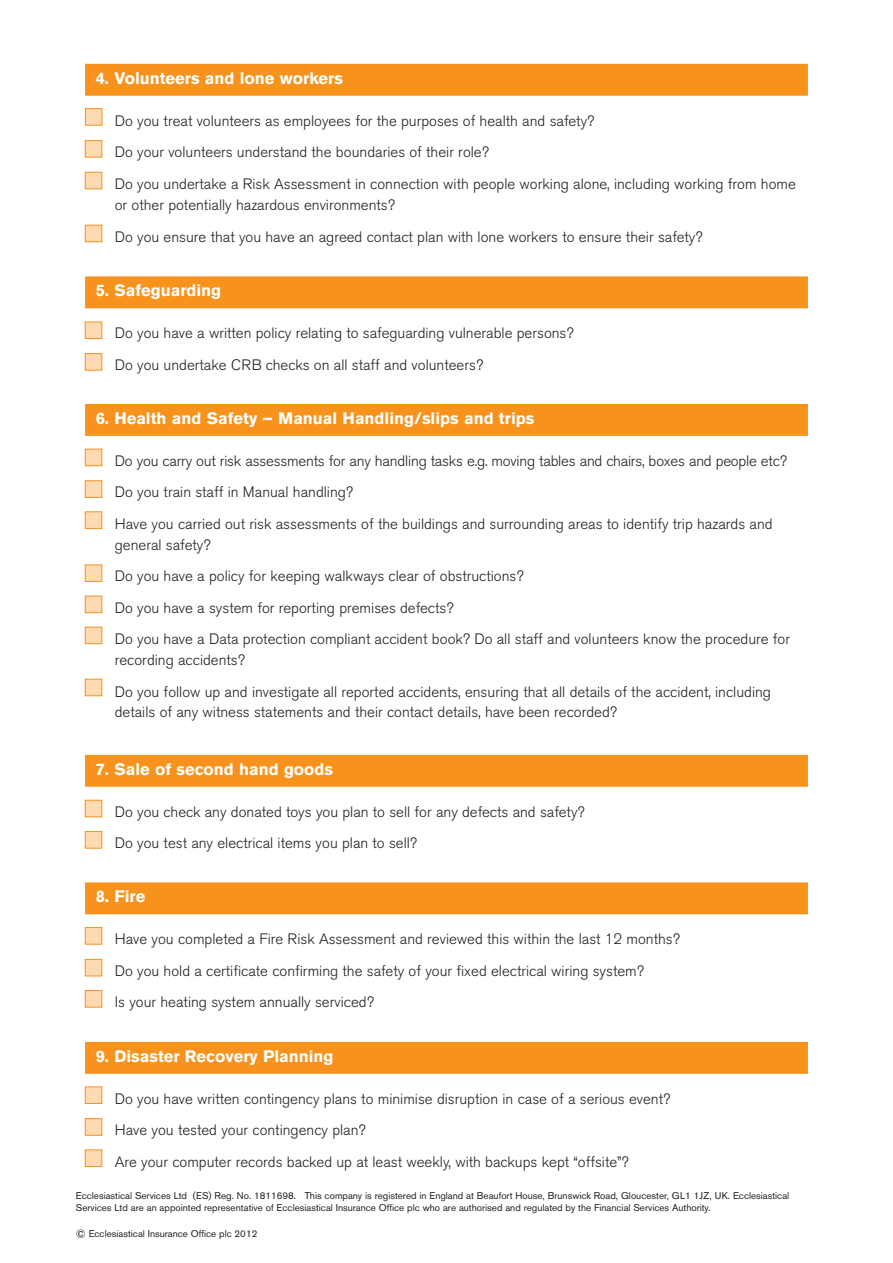
<style>
.page{position:relative;width:893px;height:1263px;background:#fff}
.page>*{position:absolute;margin:0;border:0;box-sizing:border-box;transform-origin:0 0}
.t1{font:700 16.5px "Akzidenz Grotesk BQ";color:#fff}
.t2{font:300 15px/31.5px "Akzidenz Grotesk BQ";color:#231f20}
.t3{font:9.75px/11.7px "Akzidenz Grotesk BQ";color:#231f20}
.s1{font-size:12px}
</style>
<div class="page">
<div style="left:85px;top:64px;width:723px;height:32px;background:#f7931d"></div>
<div style="left:85px;top:276px;width:723px;height:32px;background:#f7931d"></div>
<div style="left:85px;top:404px;width:723px;height:32px;background:#f7931d"></div>
<div style="left:85px;top:755px;width:723px;height:32px;background:#f7931d"></div>
<div style="left:85px;top:882px;width:723px;height:32px;background:#f7931d"></div>
<div style="left:85px;top:1042px;width:723px;height:32px;background:#f7931d"></div>
<div style="left:86px;top:109px;width:16px;height:16px;background:#fedab3"></div>
<div style="left:85px;top:108px;width:17px;height:17px;border:1px solid #f7931d"></div>
<div style="left:85px;top:141px;width:17px;height:16px;background:#fedab3"></div>
<div style="left:85px;top:140px;width:17px;height:17px;border:1px solid #f7931d"></div>
<div style="left:85px;top:172px;width:17px;height:17px;background:#fedab3"></div>
<div style="left:85px;top:172px;width:17px;height:17px;border:1px solid #f7931d"></div>
<div style="left:85px;top:225px;width:17px;height:17px;background:#fedab3"></div>
<div style="left:85px;top:225px;width:17px;height:17px;border:1px solid #f7931d"></div>
<div style="left:85px;top:322px;width:17px;height:16px;background:#fedab3"></div>
<div style="left:85px;top:322px;width:17px;height:17px;border:1px solid #f7931d"></div>
<div style="left:85px;top:354px;width:17px;height:16px;background:#fedab3"></div>
<div style="left:85px;top:353px;width:17px;height:17px;border:1px solid #f7931d"></div>
<div style="left:85px;top:449px;width:17px;height:16px;background:#fedab3"></div>
<div style="left:85px;top:449px;width:17px;height:17px;border:1px solid #f7931d"></div>
<div style="left:85px;top:481px;width:17px;height:16px;background:#fedab3"></div>
<div style="left:85px;top:480px;width:17px;height:17px;border:1px solid #f7931d"></div>
<div style="left:85px;top:512px;width:17px;height:16px;background:#fedab3"></div>
<div style="left:85px;top:512px;width:17px;height:17px;border:1px solid #f7931d"></div>
<div style="left:85px;top:565px;width:17px;height:16px;background:#fedab3"></div>
<div style="left:85px;top:565px;width:17px;height:17px;border:1px solid #f7931d"></div>
<div style="left:85px;top:596px;width:17px;height:16px;background:#fedab3"></div>
<div style="left:85px;top:596px;width:17px;height:17px;border:1px solid #f7931d"></div>
<div style="left:85px;top:627px;width:17px;height:16px;background:#fedab3"></div>
<div style="left:85px;top:627px;width:17px;height:17px;border:1px solid #f7931d"></div>
<div style="left:85px;top:679px;width:17px;height:17px;background:#fedab3"></div>
<div style="left:85px;top:679px;width:17px;height:17px;border:1px solid #f7931d"></div>
<div style="left:85px;top:800px;width:17px;height:17px;background:#fedab3"></div>
<div style="left:85px;top:800px;width:17px;height:17px;border:1px solid #f7931d"></div>
<div style="left:85px;top:832px;width:17px;height:16px;background:#fedab3"></div>
<div style="left:85px;top:831px;width:17px;height:17px;border:1px solid #f7931d"></div>
<div style="left:85px;top:928px;width:17px;height:16px;background:#fedab3"></div>
<div style="left:85px;top:927px;width:17px;height:17px;border:1px solid #f7931d"></div>
<div style="left:85px;top:959px;width:17px;height:17px;background:#fedab3"></div>
<div style="left:85px;top:959px;width:17px;height:17px;border:1px solid #f7931d"></div>
<div style="left:85px;top:991px;width:17px;height:16px;background:#fedab3"></div>
<div style="left:85px;top:990px;width:17px;height:17px;border:1px solid #f7931d"></div>
<div style="left:85px;top:1087px;width:17px;height:16px;background:#fedab3"></div>
<div style="left:85px;top:1087px;width:17px;height:17px;border:1px solid #f7931d"></div>
<div style="left:85px;top:1119px;width:17px;height:16px;background:#fedab3"></div>
<div style="left:85px;top:1118px;width:17px;height:17px;border:1px solid #f7931d"></div>
<div style="left:85px;top:1150px;width:17px;height:16px;background:#fedab3"></div>
<div style="left:85px;top:1150px;width:17px;height:17px;border:1px solid #f7931d"></div>
<p class="t1" style="left:96px;top:71px;width:249px">4. Volunteers and lone workers</p>
<p class="t2" style="left:115px;top:106px;width:683px">Do you treat volunteers as employees for the purposes of health and safety?<br>Do your volunteers understand the boundaries of their role?<br>Do you undertake a Risk Assessment in connection with people working alone, including working from home</p>
<p class="t2" style="left:115px;top:190px;width:589px">or other potentially hazardous environments?<br>Do you ensure that you have an agreed contact plan with lone workers to ensure their safety?</p>
<p class="t1" style="left:96px;top:284px;width:127px">5. Safeguarding</p>
<p class="t2" style="left:115px;top:319px;width:460px">Do you have a written policy relating to safeguarding vulnerable persons?<br>Do you undertake CRB checks on all staff and volunteers?</p>
<p class="t1" style="left:96px;top:411px;width:440px">6. Health and Safety – Manual Handling/slips and trips</p>
<p class="t2" style="left:115px;top:446px;width:674px">Do you carry out risk assessments for any handling tasks e.g. moving tables and chairs, boxes and people etc?<br>Do you train staff in Manual handling?<br>Have you carried out risk assessments of the buildings and surrounding areas to identify trip hazards and</p>
<p class="t2" style="left:115px;top:530px;width:677px">general safety?<br>Do you have a policy for keeping walkways clear of obstructions?<br>Do you have a system for reporting premises defects?<br>Do you have a Data protection compliant accident book? Do all staff and volunteers know the procedure for</p>
<p class="t2" style="left:115px;top:645px;width:658px">recording accidents?<br>Do you follow up and investigate all reported accidents, ensuring that all details of the accident, including</p>
<p class="t2" style="left:115px;top:698px;width:504px">details of any witness statements and their contact details, have been recorded?</p>
<p class="t1" style="left:96px;top:762px;width:239px">7. Sale of second hand goods</p>
<p class="t2" style="left:115px;top:797px;width:471px">Do you check any donated toys you plan to sell for any defects and safety?<br>Do you test any electrical items you plan to sell?</p>
<p class="t1" style="left:96px;top:890px;width:51px">8. Fire</p>
<p class="t2" style="left:115px;top:924px;width:567px">Have you completed a Fire Risk Assessment and reviewed this within the last 12 months?<br>Do you hold a certificate confirming the safety of your fixed electrical wiring system?<br>Is your heating system annually serviced?</p>
<p class="t1" style="left:96px;top:1049px;width:239px">9. Disaster Recovery Planning</p>
<p class="t2" style="left:115px;top:1084px;width:557px">Do you have written contingency plans to minimise disruption in case of a serious event?<br>Have you tested your contingency plan?<br>Are your computer records backed up at least weekly, with backups kept “offsite”?</p>
<p class="t3" style="left:76px;top:1191px;width:715px">Ecclesiastical Services Ltd (ES) Reg. No. 1811698. This company is registered in England at Beaufort House, Brunswick Road, Gloucester, GL1 1JZ, UK. Ecclesiastical<br>Services Ltd are an appointed representative of Ecclesiastical Insurance Office plc who are authorised and regulated by the Financial Services Authority.</p>
<p class="t3" style="left:76px;top:1229px;width:183px"><span class="s1">©</span> Ecclesiastical Insurance Office plc 2012</p>
</div>
